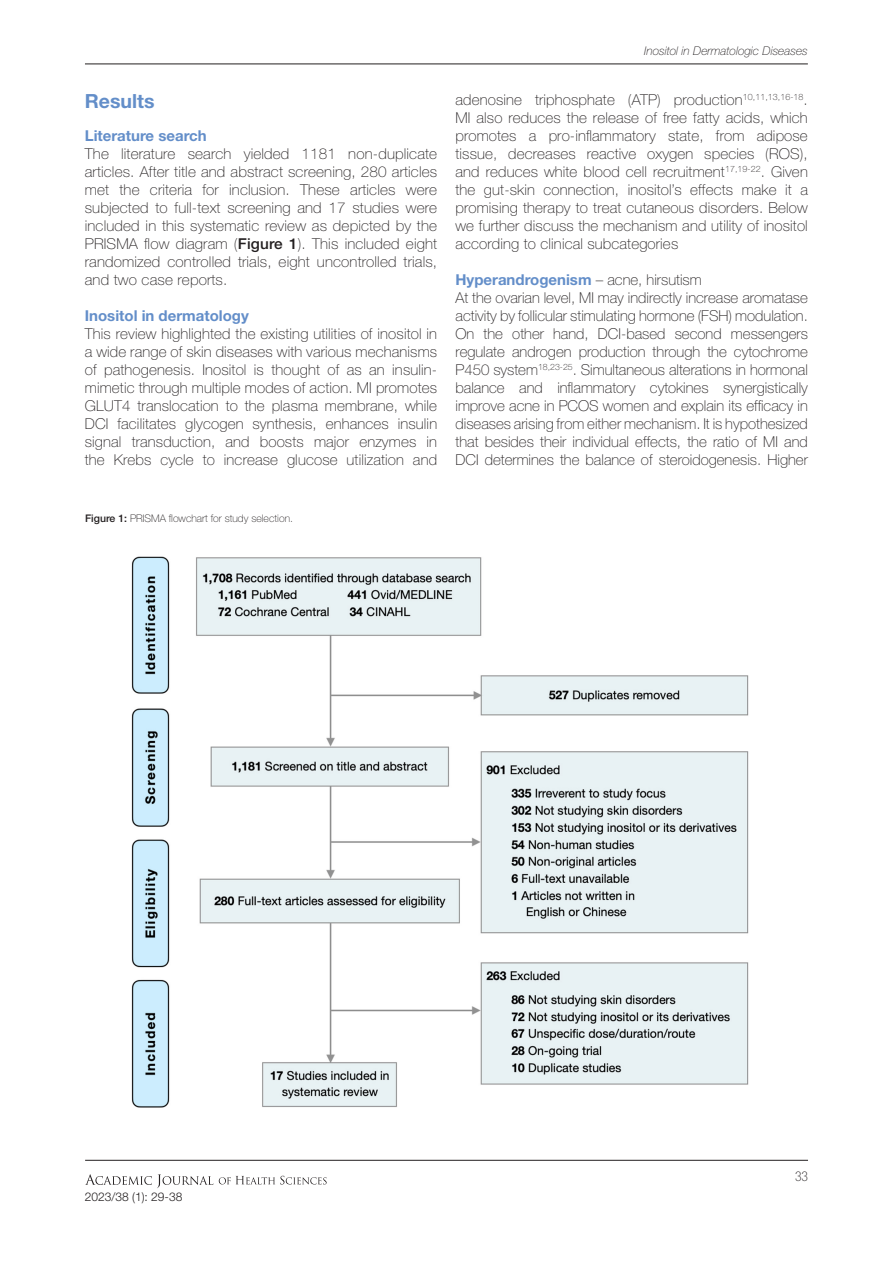
<style>
.page{position:relative;width:893px;height:1263px;background:#fff}
.page>*{position:absolute;margin:0;border:0;box-sizing:border-box;transform-origin:0 0}
.t1{font:700 19.5px "Helvetica Neue LT Std";color:#638ec9}
.t2{font:100 15px/18px "Helvetica Neue LT Std";letter-spacing:.01em;color:#231f20;text-align:justify}
.t3{font:700 15px "Helvetica Neue LT Std";color:#638ec9}
.t4{font:100 condensed 13.5px "Helvetica Neue LT Std";color:#231f20}
.t5{font:italic 100 12px "Helvetica Neue LT Std";color:#231f20}
.t6{font:300 12px "Helvetica Neue LT Std";color:#231f20}
.t7{font:100 10.5px "Helvetica Neue LT Std";color:#231f20}
.s1{font-weight:500}
.s2{font-weight:100;color:#231f20}
</style>
<div class="page">
<hr style="left:85px;top:1160px;width:723px;height:1px;background:#231f20">
<svg style="left:85px;top:1174px;width:128px;height:14px"></svg>
<svg style="left:219px;top:1176px;width:108px;height:8px"></svg>
<hr style="left:85px;top:64px;width:723px;height:1px;background:#231f20">
<img style="left:131px;top:556px;width:618px;height:552px">
<p class="t1" style="left:85px;top:89px;width:71px">Results</p>
<p class="t3" style="left:85px;top:127px;width:123px">Literature search</p>
<p class="t2" style="left:85px;top:145px;width:354px">The literature search yielded 1181 non-duplicate articles. After title and abstract screening, 280 articles met the criteria for inclusion. These articles were subjected to full-text screening and 17 studies were included in this systematic review as depicted by the PRISMA flow diagram (<span class="s1">Figure 1</span>). This included eight randomized controlled trials, eight uncontrolled trials, and two case reports.</p>
<p class="t3" style="left:85px;top:307px;width:166px">Inositol in dermatology</p>
<p class="t2" style="left:85px;top:325px;width:354px">This review highlighted the existing utilities of inositol in a wide range of skin diseases with various mechanisms of pathogenesis. Inositol is thought of as an insulin&shy;mimetic through multiple modes of action. MI promotes GLUT4 translocation to the plasma membrane, while DCI facilitates glycogen synthesis, enhances insulin signal transduction, and boosts major enzymes in the Krebs cycle to increase glucose utilization and</p>
<p class="t5" style="left:644px;top:44px;width:165px">Inositol in Dermatologic Diseases</p>
<p class="t2" style="left:455px;top:91px;width:354px">adenosine triphosphate (ATP) production<sup>10,11,13,16-18</sup>.<br>MI also reduces the release of free fatty acids, which promotes a pro-inflammatory state, from adipose tissue, decreases reactive oxygen species (ROS), and reduces white blood cell recruitment<sup>17,19-22</sup>. Given the gut-skin connection, inositol’s effects make it a promising therapy to treat cutaneous disorders. Below we further discuss the mechanism and utility of inositol according to clinical subcategories</p>
<p class="t3" style="left:455px;top:270px;width:248px">Hyperandrogenism <span class="s2">– acne, hirsutism</span></p>
<p class="t2" style="left:455px;top:289px;width:354px">At the ovarian level, MI may indirectly increase aromatase activity by follicular stimulating hormone (FSH) modulation.<br>On the other hand, DCI-based second messengers regulate androgen production through the cytochrome P450 system<sup>18,23-25</sup>. Simultaneous alterations in hormonal balance and inflammatory cytokines synergistically improve acne in PCOS women and explain its efficacy in diseases arising from either mechanism. It is hypothesized that besides their individual effects, the ratio of MI and DCI determines the balance of steroidogenesis. Higher</p>
<p class="t7" style="left:85px;top:513px;width:209px"><span class="s1">Figure 1:</span> PRISMA flowchart for study selection.</p>
<p class="t6" style="left:85px;top:1190px;width:99px">2023/38 (1): 29-38</p>
<p class="t4" style="left:795px;top:1168px;width:14px">33</p>
</div>
